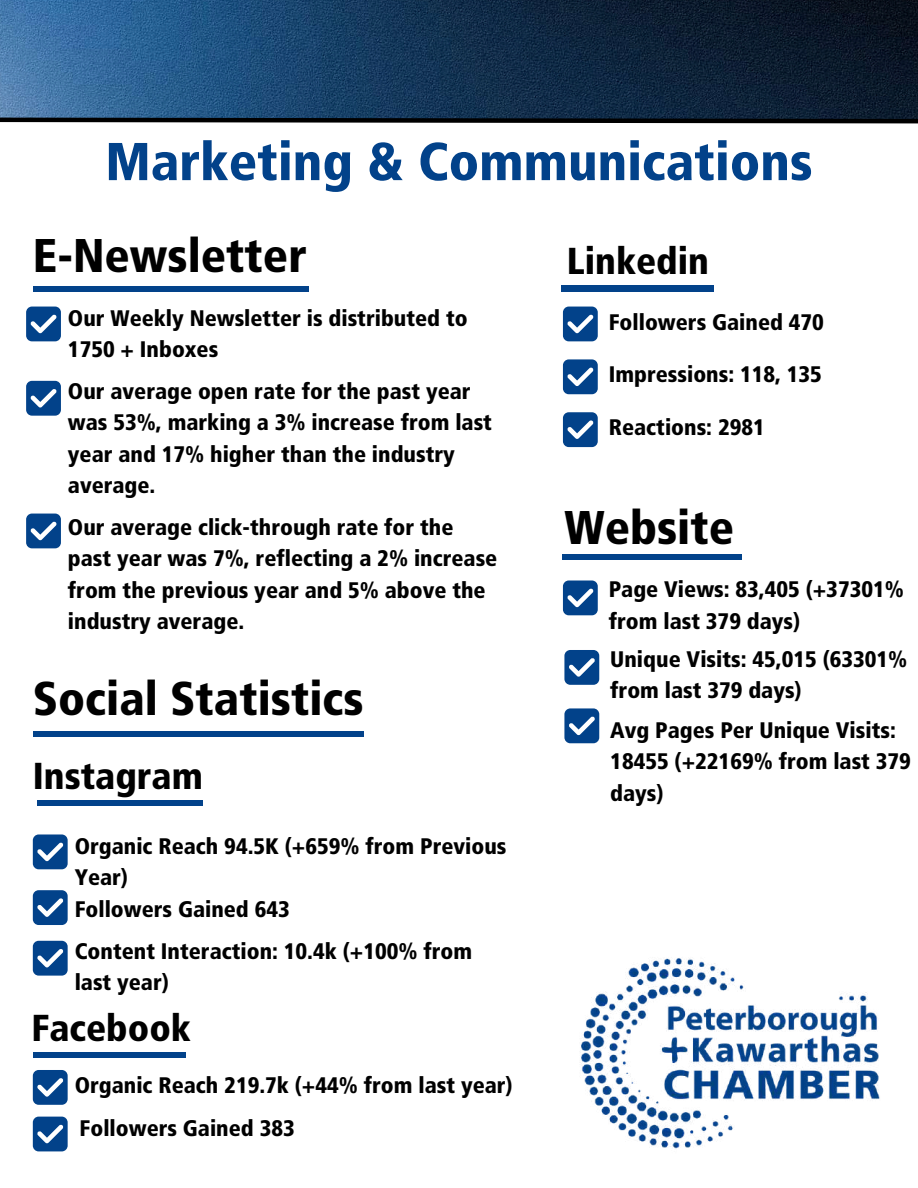
<style>
.page{position:relative;width:918px;height:1188px;background:#fff}
.page>*{position:absolute;margin:0;border:0;box-sizing:border-box;transform-origin:0 0}
.t1{font:900 condensed 53.25px "Frutiger LT Std";color:#02428a}
.t2{font:900 condensed 47.25px "Frutiger LT Std";color:#000}
.t3{font:900 condensed 37.5px "Frutiger LT Std";color:#000}
.t4{font:900 condensed 22.5px/31.5px "Frutiger LT Std";color:#000}
</style>
<div class="page">
<img style="left:0;top:0;width:918px;height:115px">
<svg style="left:0;top:115px;width:918px;height:9px;background:#2c3844"></svg>
<div style="left:33px;top:286px;width:275px;height:6px;background:#02428a"></div>
<div style="left:33px;top:731px;width:331px;height:6px;background:#02428a"></div>
<div style="left:38px;top:800px;width:165px;height:6px;background:#02428a"></div>
<div style="left:33px;top:941px;width:35px;height:35px;background:#02428a;border-radius:6px"></div>
<svg style="left:37px;top:949px;width:26px;height:18px"></svg>
<div style="left:33px;top:834px;width:35px;height:35px;background:#02428a;border-radius:6px"></div>
<svg style="left:37px;top:842px;width:26px;height:19px"></svg>
<div style="left:26px;top:307px;width:35px;height:34px;background:#02428a;border-radius:6px"></div>
<svg style="left:30px;top:314px;width:27px;height:19px"></svg>
<div style="left:26px;top:514px;width:35px;height:34px;background:#02428a;border-radius:6px"></div>
<svg style="left:30px;top:521px;width:27px;height:19px"></svg>
<div style="left:26px;top:381px;width:35px;height:35px;background:#02428a;border-radius:6px"></div>
<svg style="left:30px;top:389px;width:27px;height:19px"></svg>
<div style="left:33px;top:890px;width:35px;height:35px;background:#02428a;border-radius:6px"></div>
<svg style="left:37px;top:898px;width:26px;height:19px"></svg>
<div style="left:33px;top:1052px;width:153px;height:6px;background:#02428a"></div>
<div style="left:33px;top:1070px;width:35px;height:35px;background:#02428a;border-radius:6px"></div>
<svg style="left:37px;top:1078px;width:26px;height:19px"></svg>
<div style="left:33px;top:1117px;width:35px;height:34px;background:#02428a;border-radius:6px"></div>
<svg style="left:37px;top:1125px;width:26px;height:18px"></svg>
<div style="left:562px;top:286px;width:152px;height:6px;background:#02428a"></div>
<div style="left:563px;top:307px;width:35px;height:34px;background:#02428a;border-radius:6px"></div>
<svg style="left:567px;top:314px;width:27px;height:19px"></svg>
<div style="left:563px;top:359px;width:35px;height:35px;background:#02428a;border-radius:6px"></div>
<svg style="left:567px;top:367px;width:27px;height:19px"></svg>
<div style="left:563px;top:412px;width:35px;height:35px;background:#02428a;border-radius:6px"></div>
<svg style="left:567px;top:420px;width:27px;height:19px"></svg>
<div style="left:563px;top:555px;width:179px;height:5px;background:#02428a"></div>
<div style="left:563px;top:580px;width:35px;height:35px;background:#02428a;border-radius:6px"></div>
<svg style="left:567px;top:588px;width:27px;height:19px"></svg>
<div style="left:564px;top:650px;width:35px;height:35px;background:#02428a;border-radius:6px"></div>
<svg style="left:569px;top:658px;width:26px;height:19px"></svg>
<div style="left:564px;top:708px;width:35px;height:35px;background:#02428a;border-radius:6px"></div>
<svg style="left:569px;top:716px;width:26px;height:19px"></svg>
<img style="left:580px;top:958px;width:300px;height:191px">
<h1 class="t1" style="left:105px;top:140px;width:709px">Marketing &amp; Communications</h1>
<h2 class="t2" style="left:33px;top:237px;width:275px">E-Newsletter</h2>
<p class="t4" style="left:68px;top:304px;width:401px">Our Weekly Newsletter is distributed to<br>1750 + Inboxes</p>
<p class="t4" style="left:68px;top:377px;width:426px">Our average open rate for the past year was 53%, marking a 3% increase from last year and 17% higher than the industry average.</p>
<p class="t4" style="left:68px;top:514px;width:431px">Our average click-through rate for the past year was 7%, reflecting a 2% increase from the previous year and 5% above the industry average.</p>
<h2 class="t2" style="left:33px;top:679px;width:332px">Social Statistics</h2>
<h3 class="t3" style="left:33px;top:761px;width:172px">Instagram</h3>
<p class="t4" style="left:75px;top:832px;width:433px">Organic Reach 94.5K (+659% from Previous<br>Year)<br>Followers Gained 643</p>
<p class="t4" style="left:75px;top:937px;width:399px">Content Interaction: 10.4k (+100% from last year)</p>
<h3 class="t3" style="left:31px;top:1012px;width:161px">Facebook</h3>
<p class="t4" style="left:75px;top:1066px;width:440px;line-height:42.8px">Organic Reach 219.7k (+44% from last year)<br>Followers Gained 383</p>
<h3 class="t3" style="left:567px;top:246px;width:144px">Linkedin</h3>
<p class="t4" style="left:609px;top:308px;width:217px">Followers Gained 470</p>
<p class="t4" style="left:609px;top:361px;width:215px">Impressions: 118, 135</p>
<p class="t4" style="left:609px;top:414px;width:158px">Reactions: 2981</p>
<h2 class="t2" style="left:564px;top:508px;width:171px">Website</h2>
<p class="t4" style="left:609px;top:576px;width:297px">Page Views: 83,405 (+37301% from last 379 days)</p>
<p class="t4" style="left:610px;top:646px;width:299px">Unique Visits: 45,015 (63301% from last 379 days)</p>
<p class="t4" style="left:610px;top:716px;width:302px">Avg Pages Per Unique Visits:<br>18455 (+22169% from last 379 days)</p>
</div>
